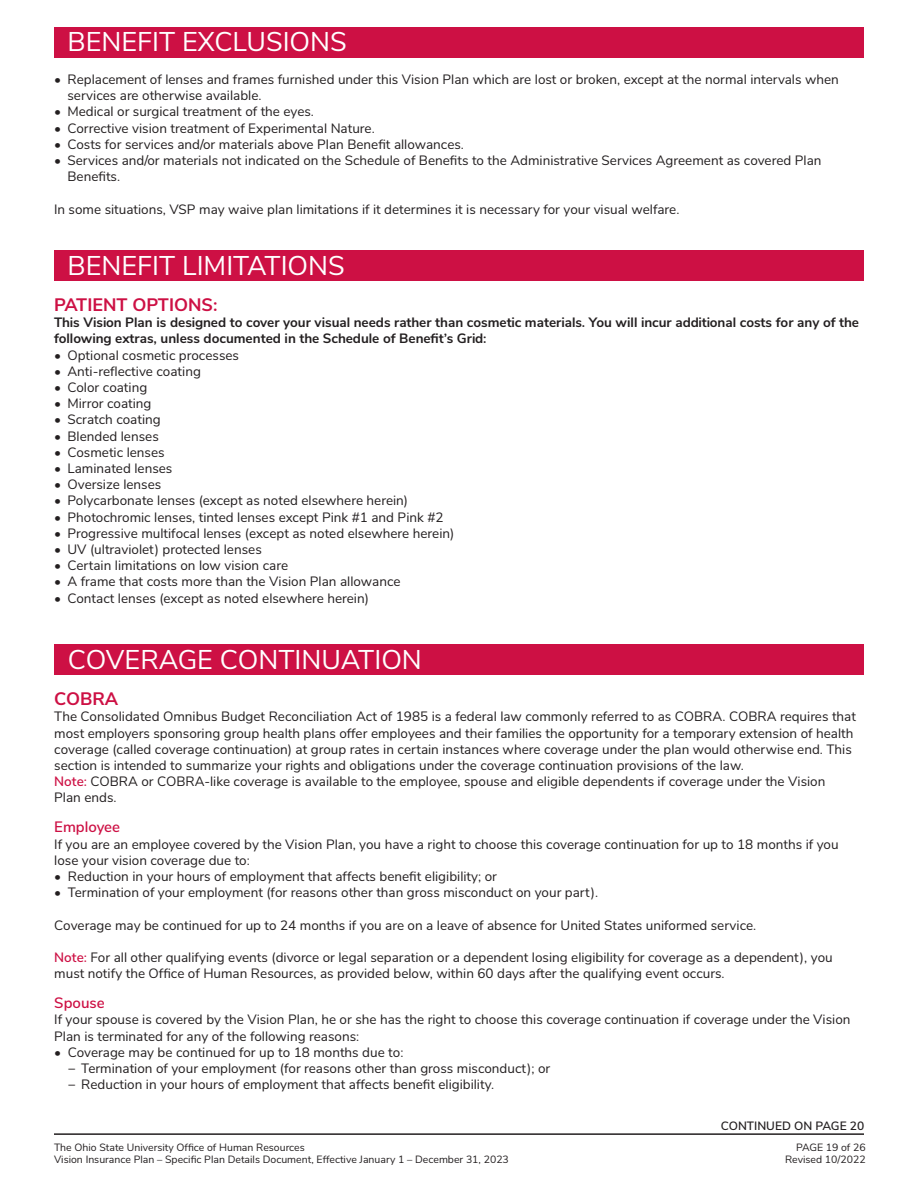
<style>
.page{position:relative;width:918px;height:1188px;background:#fff}
.page>*{position:absolute;margin:0;border:0;box-sizing:border-box;transform-origin:0 0}
.t1{font:27px "Buckeye Sans";color:#fff}
.t2{font:700 18px "Buckeye Sans";color:#cd1044}
.t3{font:600 15px "Buckeye Sans";color:#cd1044}
.t4{font:13.5px/16.2px "Buckeye Sans";color:#231f20}
.t5{font:700 13.5px/16.2px "Buckeye Sans";color:#231f20}
.t6{font:600 12px "Buckeye Sans";color:#231f20}
.t7{font:10.5px/12.6px "Buckeye Sans";color:#231f20}
.s1{font-weight:600;color:#cd1044}
</style>
<div class="page">
<hr style="left:54px;top:1133px;width:810px;height:2px;background:#231f20">
<div style="left:54px;top:251px;width:810px;height:30px;background:#cd1044"></div>
<div style="left:54px;top:645px;width:810px;height:30px;background:#cd1044"></div>
<div style="left:54px;top:27px;width:810px;height:30px;background:#cd1044"></div>
<h1 class="t1" style="left:68px;top:22px;width:281px">BENEFIT EXCLUSIONS</h1>
<p class="t4" style="left:68px;top:70px;width:773px;text-indent:-14px">• Replacement of lenses and frames furnished under this Vision Plan which are lost or broken, except at the normal intervals when services are otherwise available.</p>
<p class="t4" style="left:54px;top:103px;width:262px">• Medical or surgical treatment of the eyes.</p>
<p class="t4" style="left:54px;top:119px;width:322px">• Corrective vision treatment of Experimental Nature.</p>
<p class="t4" style="left:54px;top:135px;width:411px">• Costs for services and/or materials above Plan Benefit allowances.</p>
<p class="t4" style="left:68px;top:151px;width:756px;text-indent:-14px">• Services and/or materials not indicated on the Schedule of Benefits to the Administrative Services Agreement as covered Plan<br>Benefits.</p>
<p class="t4" style="left:54px;top:200px;width:627px">In some situations, VSP may waive plan limitations if it determines it is necessary for your visual welfare.</p>
<h2 class="t1" style="left:68px;top:246px;width:279px">BENEFIT LIMITATIONS</h2>
<h3 class="t2" style="left:54px;top:292px;width:165px">PATIENT OPTIONS:</h3>
<p class="t5" style="left:54px;top:314px;width:807px">This Vision Plan is designed to cover your visual needs rather than cosmetic materials. You will incur additional costs for any of the following extras, unless documented in the Schedule of Benefit’s Grid:</p>
<p class="t4" style="left:54px;top:346px;width:187px">• Optional cosmetic processes</p>
<p class="t4" style="left:54px;top:362px;width:148px">• Anti-reflective coating</p>
<p class="t4" style="left:54px;top:378px;width:95px">• Color coating</p>
<p class="t4" style="left:54px;top:395px;width:99px">• Mirror coating</p>
<p class="t4" style="left:54px;top:411px;width:108px">• Scratch coating</p>
<p class="t4" style="left:54px;top:427px;width:106px">• Blended lenses</p>
<p class="t4" style="left:54px;top:443px;width:112px">• Cosmetic lenses</p>
<p class="t4" style="left:54px;top:459px;width:120px">• Laminated lenses</p>
<p class="t4" style="left:54px;top:476px;width:109px">• Oversize lenses</p>
<p class="t4" style="left:54px;top:492px;width:356px">• Polycarbonate lenses (except as noted elsewhere herein)</p>
<p class="t4" style="left:54px;top:508px;width:391px">• Photochromic lenses, tinted lenses except Pink #1 and Pink #2</p>
<p class="t4" style="left:54px;top:524px;width:402px">• Progressive multifocal lenses (except as noted elsewhere herein)</p>
<p class="t4" style="left:54px;top:540px;width:209px">• UV (ultraviolet) protected lenses</p>
<p class="t4" style="left:54px;top:557px;width:236px">• Certain limitations on low vision care</p>
<p class="t4" style="left:54px;top:573px;width:348px">• A frame that costs more than the Vision Plan allowance</p>
<p class="t4" style="left:54px;top:589px;width:316px">• Contact lenses (except as noted elsewhere herein)</p>
<h2 class="t1" style="left:68px;top:640px;width:356px">COVERAGE CONTINUATION</h2>
<h3 class="t2" style="left:54px;top:686px;width:66px">COBRA</h3>
<p class="t4" style="left:54px;top:708px;width:803px">The Consolidated Omnibus Budget Reconciliation Act of 1985 is a federal law commonly referred to as COBRA. COBRA requires that most employers sponsoring group health plans offer employees and their families the opportunity for a temporary extension of health coverage (called coverage continuation) at group rates in certain instances where coverage under the plan would otherwise end. This section is intended to summarize your rights and obligations under the coverage continuation provisions of the law.</p>
<p class="t4" style="left:54px;top:773px;width:773px"><span class="s1">Note:</span> COBRA or COBRA-like coverage is available to the employee, spouse and eligible dependents if coverage under the Vision<br>Plan ends.</p>
<h4 class="t3" style="left:54px;top:816px;width:67px">Employee</h4>
<p class="t4" style="left:54px;top:835px;width:786px">If you are an employee covered by the Vision Plan, you have a right to choose this coverage continuation for up to 18 months if you lose your vision coverage due to:</p>
<p class="t4" style="left:54px;top:867px;width:444px">• Reduction in your hours of employment that affects benefit eligibility; or</p>
<p class="t4" style="left:54px;top:884px;width:545px">• Termination of your employment (for reasons other than gross misconduct on your part).</p>
<p class="t4" style="left:54px;top:916px;width:704px">Coverage may be continued for up to 24 months if you are on a leave of absence for United States uniformed service.</p>
<p class="t4" style="left:54px;top:948px;width:780px"><span class="s1">Note:</span> For all other qualifying events (divorce or legal separation or a dependent losing eligibility for coverage as a dependent), you must notify the Office of Human Resources, as provided below, within 60 days after the qualifying event occurs.</p>
<h4 class="t3" style="left:54px;top:992px;width:52px">Spouse</h4>
<p class="t4" style="left:54px;top:1011px;width:798px">If your spouse is covered by the Vision Plan, he or she has the right to choose this coverage continuation if coverage under the Vision<br>Plan is terminated for any of the following reasons:</p>
<p class="t4" style="left:54px;top:1043px;width:351px">• Coverage may be continued for up to 18 months due to:</p>
<p class="t4" style="left:68px;top:1059px;width:484px">− Termination of your employment (for reasons other than gross misconduct); or</p>
<p class="t4" style="left:68px;top:1076px;width:428px">− Reduction in your hours of employment that affects benefit eligibility.</p>
<p class="t6" style="left:721px;top:1117px;width:145px">CONTINUED ON PAGE 20</p>
<p class="t7" style="left:54px;top:1140px;width:456px">The Ohio State University Office of Human Resources<br>Vision Insurance Plan – Specific Plan Details Document, Effective January 1 – December 31, 2023</p>
<p class="t7" style="left:785px;top:1140px;width:82px;text-align:right">PAGE 19 of 26<br>Revised 10/2022</p>
</div>
